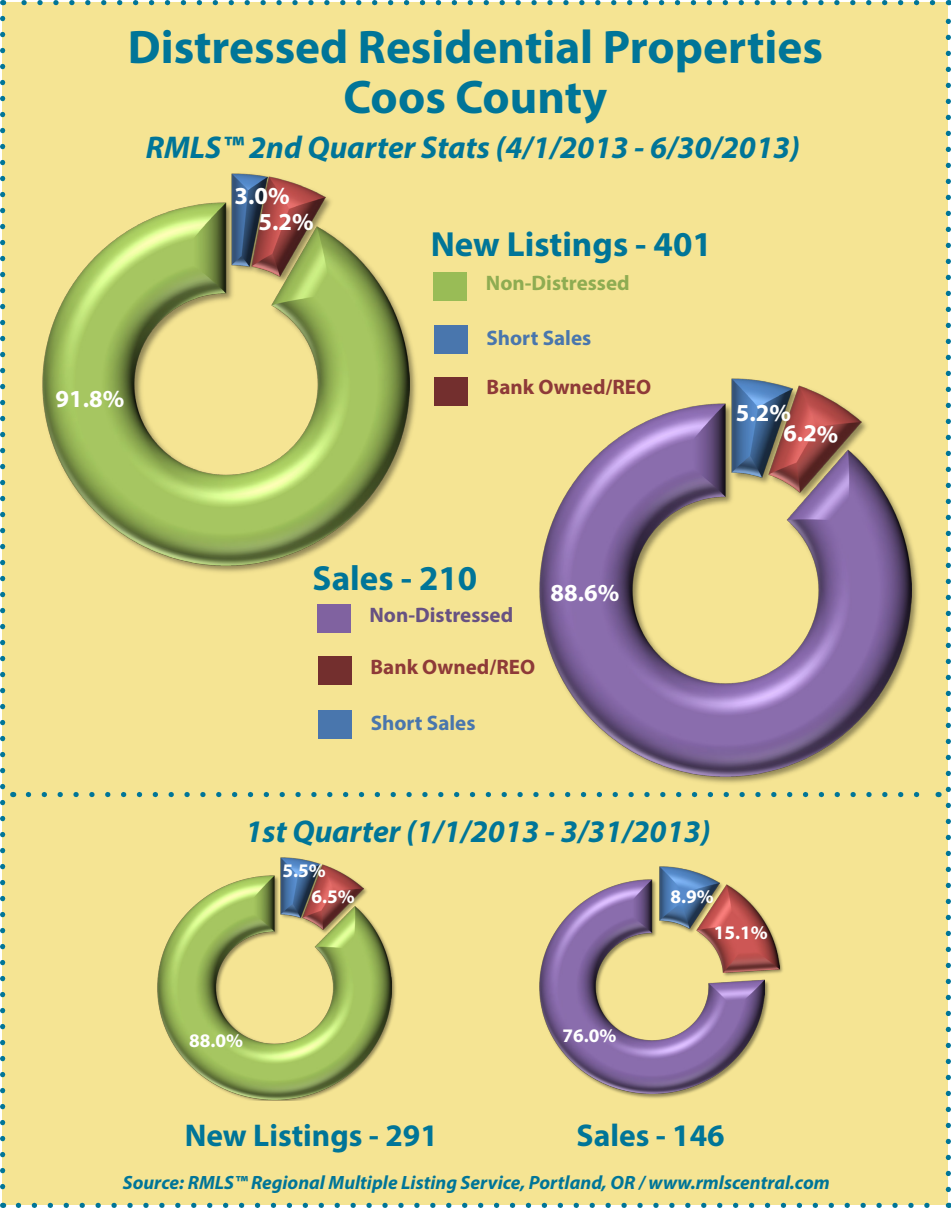
<style>
.page{position:relative;width:951px;height:1208px;background:#fff}
.page>*{position:absolute;margin:0;border:0;box-sizing:border-box;transform-origin:0 0}
.t1{font:700 47.25px "Myriad Pro";color:#007598}
.t2{font:700 35px "Myriad Pro";color:#007598}
.t3{font:italic 700 31.5px "Myriad Pro";color:#007598}
.t4{font:700 31.5px "Myriad Pro";color:#007598}
.t5{font:700 24.5px "Myriad Pro";color:#fff}
.t6{font:700 21px "Myriad Pro";color:#8e3a38}
.t7{font:700 21px "Myriad Pro";color:#4976ad}
.t8{font:700 21px "Myriad Pro";color:#8eac52}
.t9{font:700 21px "Myriad Pro";color:#675182}
.t10{font:italic 700 19.25px "Myriad Pro";color:#007598}
.t11{font:700 19.25px "Myriad Pro";color:#fff}
</style>
<div class="page">
<div style="left:3px;top:3px;width:945px;height:1202px;background:#f5e493"></div>
<svg style="left:18px;top:1202px;width:912px;height:5px"></svg>
<svg style="left:945px;top:18px;width:5px;height:1171px"></svg>
<svg style="left:10px;top:0;width:922px;height:5px"></svg>
<svg style="left:0;top:18px;width:5px;height:1189px"></svg>
<div style="left:318px;top:710px;width:34px;height:28px;background:#4976ad"></div>
<div style="left:318px;top:656px;width:33px;height:28px;background:#732f2e"></div>
<div style="left:317px;top:604px;width:33px;height:28px;background:#8062a0"></div>
<svg style="left:28px;top:792px;width:479px;height:5px"></svg>
<svg style="left:539px;top:866px;width:244px;height:232px"></svg>
<svg style="left:157px;top:857px;width:239px;height:243px"></svg>
<svg style="left:42px;top:173px;width:425px;height:399px"></svg>
<svg style="left:517px;top:372px;width:433px;height:456px"></svg>
<p class="t1" style="left:128px;top:16px;width:696px">Distressed Residential Properties</p>
<p class="t1" style="left:343px;top:67px;width:265px">Coos County</p>
<p class="t3" style="left:146px;top:127px;width:655px">RMLS™ 2nd Quarter Stats (4/1/2013 - 6/30/2013)</p>
<p class="t5" style="left:55px;top:382px;width:70px">91.8%</p>
<p class="t5" style="left:234px;top:179px;width:57px">3.0%</p>
<p class="t5" style="left:258px;top:206px;width:57px">5.2%</p>
<p class="t2" style="left:430px;top:221px;width:282px">New Listings - 401</p>
<p class="t8" style="left:486px;top:269px;width:145px">Non-Distressed</p>
<p class="t7" style="left:486px;top:324px;width:106px">Short Sales</p>
<p class="t6" style="left:486px;top:373px;width:166px">Bank Owned/REO</p>
<p class="t5" style="left:735px;top:397px;width:57px">5.2%</p>
<p class="t5" style="left:783px;top:416px;width:57px;rotate:2deg">6.2%</p>
<p class="t2" style="left:312px;top:555px;width:166px">Sales - 210</p>
<p class="t9" style="left:369px;top:601px;width:145px">Non-Distressed</p>
<p class="t6" style="left:370px;top:653px;width:166px">Bank Owned/REO</p>
<p class="t7" style="left:371px;top:709px;width:106px">Short Sales</p>
<p class="t5" style="left:550px;top:576px;width:70px">88.6%</p>
<p class="t3" style="left:245px;top:811px;width:466px">1st Quarter (1/1/2013 - 3/31/2013)</p>
<p class="t11" style="left:282px;top:858px;width:45px">5.5%</p>
<p class="t11" style="left:311px;top:884px;width:45px">6.5%</p>
<p class="t11" style="left:670px;top:884px;width:45px">8.9%</p>
<p class="t11" style="left:189px;top:1027px;width:55px">88.0%</p>
<p class="t11" style="left:562px;top:1022px;width:55px">76.0%</p>
<p class="t11" style="left:713px;top:919px;width:55px">15.1%</p>
<p class="t4" style="left:185px;top:1114px;width:254px">New Listings - 291</p>
<p class="t4" style="left:576px;top:1114px;width:150px">Sales - 146</p>
<p class="t10" style="left:123px;top:1170px;width:708px">Source: RMLS™ Regional Multiple Listing Service, Portland, OR / www.rmlscentral.com</p>
</div>
